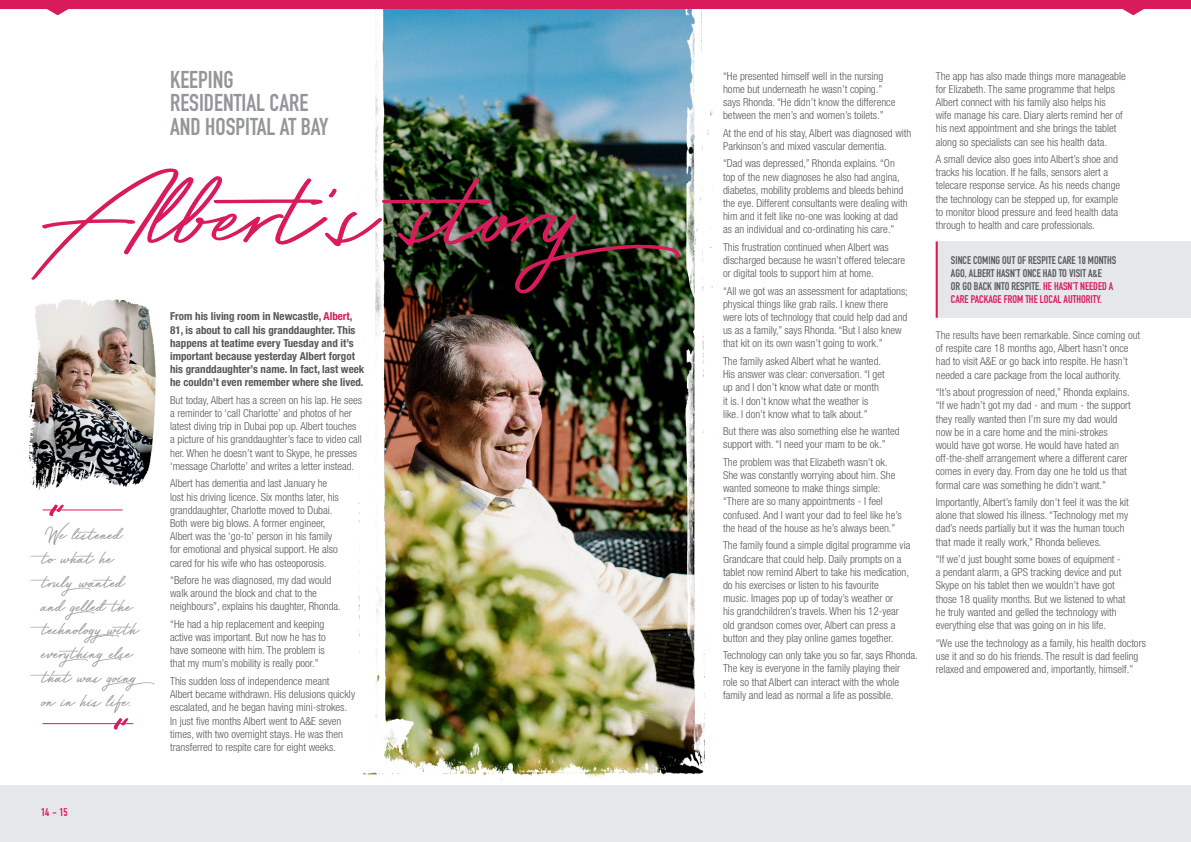
<style>
.page{position:relative;width:1191px;height:842px;background:#fff}
.page>*{position:absolute;margin:0;border:0;box-sizing:border-box;transform-origin:0 0}
.t1{font:143.2px "Bayshore";color:#d91a5b}
.TSA302672_QuoteLines{font:25px/23.9px "Bayshore";color:#939598}
.TSA302672_Head1{font:700 24px/23.5px "DIN Condensed";color:#939598}
.TSA302672_Body{font:300 condensed 11px/13.2px "Helvetica Neue";color:#57585a}
.TSA302672_Body-Head{font:700 condensed 11px/13.2px "Helvetica Neue";color:#57585a}
.TSA302672_Body-Highl{font:700 11px/13.2px "DIN Condensed";color:#57585a}
.t2{font:700 11px "DIN Condensed";color:#d91a5b}
.s1{color:#d91a5b}
</style>
<div class="page">
<img style="left:358px;top:9px;width:355px;height:771px">
<div style="left:935px;top:242px;width:256px;height:76px;background:#e6e7e9"></div>
<hr style="left:935px;top:242px;width:2px;height:76px;background:#d91a5b">
<img style="left:24px;top:299px;width:132px;height:191px">
<hr style="left:43px;top:509px;width:80px;height:1px;background:#d91a5b">
<hr style="left:43px;top:723px;width:90px;height:1px;background:#d91a5b">
<svg style="left:49px;top:504px;width:15px;height:12px"></svg>
<svg style="left:114px;top:718px;width:14px;height:11px"></svg>
<svg style="left:47px;top:9px;width:22px;height:6px"></svg>
<div style="left:0;top:785px;width:595px;height:57px;background:#e6e7e9"></div>
<div style="left:0;top:0;width:595px;height:9px;background:#d91a5b"></div>
<svg style="left:1122px;top:9px;width:22px;height:6px"></svg>
<div style="left:595px;top:0;width:596px;height:9px;background:#d91a5b"></div>
<div style="left:595px;top:785px;width:596px;height:57px;background:#e6e7e9"></div>
<p class="TSA302672_Head1" style="left:170px;top:68px;width:160px">KEEPING<br>RESIDENTIAL CARE<br>AND HOSPITAL AT BAY</p>
<p class="t1" style="left:43px;top:108px;width:675px">Albert’s story</p>
<p class="TSA302672_QuoteLines" style="left:43px;top:518px;width:120px">We listened<br>to whathe trulywanted<br>and gelled the technologywith everythingelse thatwas going on in his life.</p>
<p class="TSA302672_Body-Head" style="left:170px;top:310px;width:196px">From his living room in Newcastle, <span class="s1">Albert</span>, 81, is about to call his granddaughter. This happens at teatime every Tuesday and it’s important because yesterday Albert forgot his granddaughter’s name. In fact, last week he couldn’t even remember where she lived.</p>
<p class="TSA302672_Body" style="left:170px;top:393px;width:194px">But today, Albert has a screen on his lap. He sees a reminder to ‘call Charlotte’ and photos of her latest diving trip in Dubai pop up. Albert touches a picture of his granddaughter’s face to video call her. When he doesn’t want to Skype, he presses ‘message Charlotte’ and writes a letter instead.</p>
<p class="TSA302672_Body" style="left:170px;top:477px;width:170px">Albert has dementia and last January he lost his driving licence. Six months later, his granddaughter, Charlotte moved to Dubai.<br>Both were big blows. A former engineer, Albert was the ‘go-to’ person in his family for emotional and physical support. He also cared for his wife who has osteoporosis.</p>
<p class="TSA302672_Body" style="left:170px;top:573px;width:172px">“Before he was diagnosed, my dad would walk around the block and chat to the neighbours”, explains his daughter, Rhonda.</p>
<p class="TSA302672_Body" style="left:170px;top:617px;width:157px">“He had a hip replacement and keeping active was important. But now he has to have someone with him. The problem is that my mum’s mobility is really poor.”</p>
<p class="TSA302672_Body" style="left:170px;top:674px;width:186px">This sudden loss of independence meant Albert became withdrawn. His delusions quickly escalated, and he began having mini-strokes.<br>In just five months Albert went to A&amp;E seven times, with two overnight stays. He was then transferred to respite care for eight weeks.</p>
<p class="t2" style="left:41px;top:805px;width:28px">14 - 15</p>
<p class="TSA302672_Body" style="left:723px;top:69px;width:174px">“He presented himself well in the nursing home but underneath he wasn’t coping.” says Rhonda. “He didn’t know the difference between the men’s and women’s toilets.”</p>
<p class="TSA302672_Body" style="left:723px;top:126px;width:190px">At the end of his stay, Albert was diagnosed with<br>Parkinson’s and mixed vascular dementia.</p>
<p class="TSA302672_Body" style="left:723px;top:157px;width:186px">“Dad was depressed,” Rhonda explains. “On top of the new diagnoses he also had angina, diabetes, mobility problems and bleeds behind the eye. Different consultants were dealing with him and it felt like no-one was looking at dad as an individual and co-ordinating his care.”</p>
<p class="TSA302672_Body" style="left:723px;top:240px;width:184px">This frustration continued when Albert was discharged because he wasn’t offered telecare or digital tools to support him at home.</p>
<p class="TSA302672_Body" style="left:723px;top:284px;width:186px">“All we got was an assessment for adaptations; physical things like grab rails. I knew there were lots of technology that could help dad and us as a family,” says Rhonda. “But I also knew that kit on its own wasn’t going to work.”</p>
<p class="TSA302672_Body" style="left:723px;top:354px;width:163px">The family asked Albert what he wanted.<br>His answer was clear: conversation. “I get up and I don’t know what date or month it is. I don’t know what the weather is like. I don’t know what to talk about.”</p>
<p class="TSA302672_Body" style="left:723px;top:425px;width:178px">But there was also something else he wanted support with. “I need your mam to be ok.”</p>
<p class="TSA302672_Body" style="left:723px;top:455px;width:180px">The problem was that Elizabeth wasn’t ok.<br>She was constantly worrying about him. She wanted someone to make things simple: “There are so many appointments - I feel confused. And I want your dad to feel like he’s the head of the house as he’s always been.”</p>
<p class="TSA302672_Body" style="left:723px;top:539px;width:189px">The family found a simple digital programme via Grandcare that could help. Daily prompts on a tablet now remind Albert to take his medication, do his exercises or listen to his favourite<br>music. Images pop up of today’s weather or<br>his grandchildren’s travels. When his 12-year old grandson comes over, Albert can press a button and they play online games together.</p>
<p class="TSA302672_Body" style="left:723px;top:649px;width:196px">Technology can only take you so far, says Rhonda.<br>The key is everyone in the family playing their<br>role so that Albert can interact with the whole family and lead as normal a life as possible.</p>
<p class="TSA302672_Body" style="left:935px;top:69px;width:192px">The app has also made things more manageable for Elizabeth. The same programme that helps Albert connect with his family also helps his<br>wife manage his care. Diary alerts remind her of his next appointment and she brings the tablet along so specialists can see his health data.</p>
<p class="TSA302672_Body" style="left:935px;top:152px;width:186px">A small device also goes into Albert’s shoe and tracks his location. If he falls, sensors alert a telecare response service. As his needs change the technology can be stepped up, for example to monitor blood pressure and feed health data through to health and care professionals.</p>
<p class="TSA302672_Body-Highl" style="left:951px;top:253px;width:167px">SINCE COMING OUT OF RESPITE CARE 18 MONTHS AGO, ALBERT HASN’T ONCE HAD TO VISIT A&amp;E<br>OR GO BACK INTO RESPITE. <span class="s1">HE HASN’T NEEDED A CARE PACKAGE FROM THE LOCAL AUTHORITY.</span></p>
<p class="TSA302672_Body" style="left:935px;top:328px;width:206px">The results have been remarkable. Since coming out of respite care 18 months ago, Albert hasn’t once had to visit A&amp;E or go back into respite. He hasn’t needed a care package from the local authority.</p>
<p class="TSA302672_Body" style="left:935px;top:385px;width:197px">“It’s about progression of need,” Rhonda explains. “If we hadn’t got my dad - and mum - the support they really wanted then I’m sure my dad would now be in a care home and the mini-strokes would have got worse. He would have hated an off-the-shelf arrangement where a different carer comes in every day. From day one he told us that formal care was something he didn’t want.”</p>
<p class="TSA302672_Body" style="left:935px;top:495px;width:195px">Importantly, Albert’s family don’t feel it was the kit alone that slowed his illness. “Technology met my dad’s needs partially but it was the human touch that made it really work,” Rhonda believes.</p>
<p class="TSA302672_Body" style="left:935px;top:552px;width:191px">“If we’d just bought some boxes of equipment - a pendant alarm, a GPS tracking device and put Skype on his tablet then we wouldn’t have got those 18 quality months. But we listened to what he truly wanted and gelled the technology with everything else that was going on in his life.</p>
<p class="TSA302672_Body" style="left:935px;top:636px;width:212px">“We use the technology as a family, his health doctors use it and so do his friends. The result is dad feeling relaxed and empowered and, importantly, himself.”</p>
</div>
